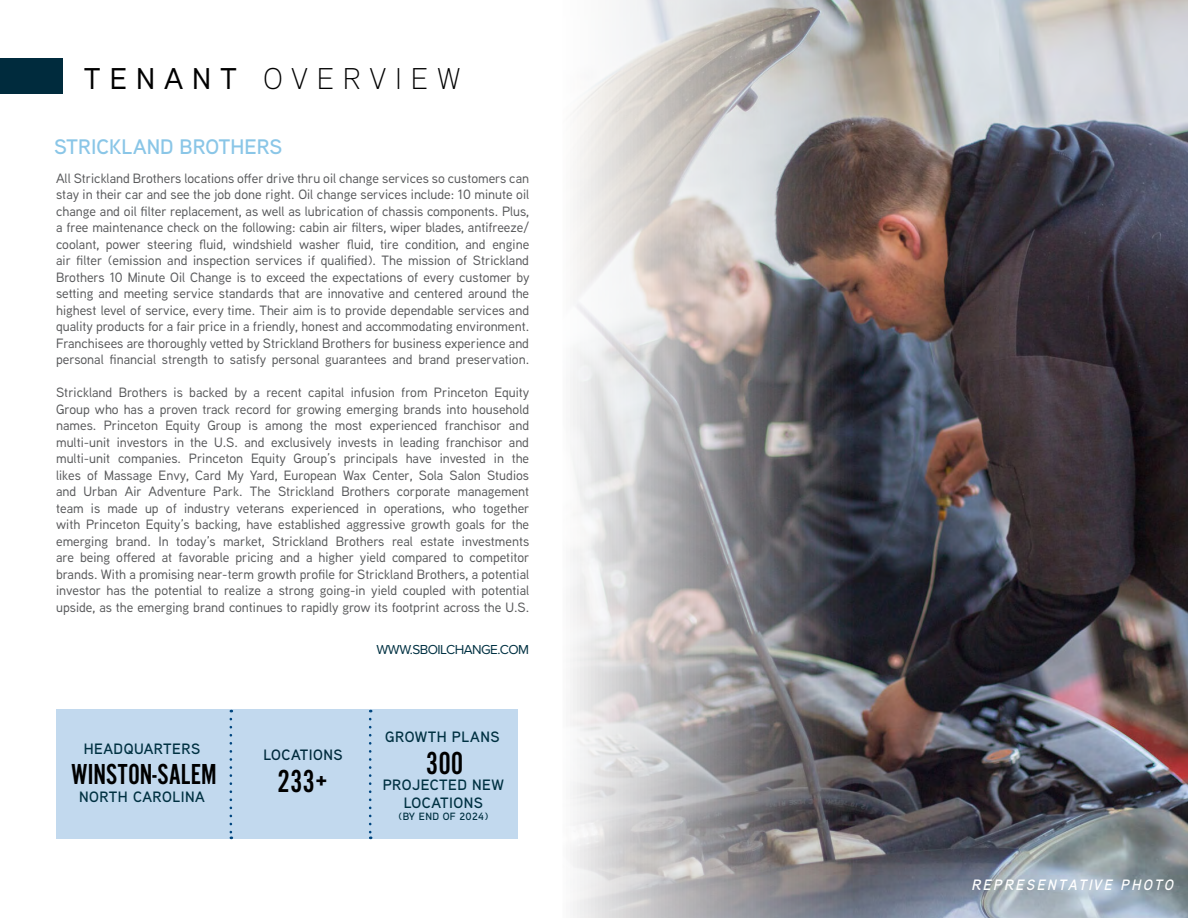
<style>
.page{position:relative;width:1188px;height:918px;background:#fff}
.page>*{position:absolute;margin:0;border:0;box-sizing:border-box;transform-origin:0 0}
.t1{font:33px "Alternate Got No 2 D";color:#000}
.t2{font:300 30px "Aaux Next";letter-spacing:.3em;color:#000}
.t3{font:30px "Alternate Got No 2 D";color:#000}
.t4{font:600 21px "Aaux Next";color:#8ac6e7}
.t5{font:600 15px/18px "Aaux Next";letter-spacing:.03em;color:#003142;text-align:center}
.t6{font:italic 600 15px "Aaux Next";letter-spacing:.15em;color:#fff}
.t7{font:600 15px "Aaux Next";letter-spacing:.03em;color:#002b3d}
.t8{font:500 13.5px/16.5px "Aaux Next";color:#58595b;text-align:justify}
.t9{font:13.5px "Proxima Nova";letter-spacing:-.04em;color:#003142}
.t10{font:600 10.5px "Aaux Next";letter-spacing:.03em;color:#003142}
.s1{font-weight:500}
.s2{font-style:normal;font-size:18.75px;color:#000}
</style>
<div class="page">
<img style="left:570px;top:0;width:618px;height:918px">
<div style="left:57px;top:710px;width:461px;height:129px;background:#c2d9ee"></div>
<svg style="left:230px;top:719px;width:2px;height:120px"></svg>
<svg style="left:369px;top:719px;width:3px;height:120px"></svg>
<div style="left:0;top:58px;width:62px;height:36px;background:#002b3d"></div>
<h2 class="t2" style="left:84px;top:59px;width:378px"><span class="s1">TENANT</span> OVERVIEW</h2>
<h3 class="t4" style="left:54px;top:132px;width:230px">STRICKLAND BROTHERS</h3>
<p class="t8" style="left:56px;top:169px;width:475px">All Strickland Brothers locations offer drive thru oil change services so customers can stay in their car and see the job done right. Oil change services include: 10 minute oil change and oil filter replacement, as well as lubrication of chassis components. Plus, a free maintenance check on the following: cabin air filters, wiper blades, antifreeze/ coolant, power steering fluid, windshield washer fluid, tire condition, and engine air filter (emission and inspection services if qualified). The mission of Strickland Brothers 10 Minute Oil Change is to exceed the expectations of every customer by setting and meeting service standards that are innovative and centered around the highest level of service, every time. Their aim is to provide dependable services and quality products for a fair price in a friendly, honest and accommodating environment.<br>Franchisees are thoroughly vetted by Strickland Brothers for business experience and personal financial strength to satisfy personal guarantees and brand preservation.</p>
<p class="t8" style="left:56px;top:384px;width:475px">Strickland Brothers is backed by a recent capital infusion from Princeton Equity Group who has a proven track record for growing emerging brands into household names. Princeton Equity Group is among the most experienced franchisor and multi-unit investors in the U.S. and exclusively invests in leading franchisor and multi-unit companies. Princeton Equity Group’s principals have invested in the likes of Massage Envy, Card My Yard, European Wax Center, Sola Salon Studios and Urban Air Adventure Park. The Strickland Brothers corporate management team is made up of industry veterans experienced in operations, who together with Princeton Equity’s backing, have established aggressive growth goals for the emerging brand. In today’s market, Strickland Brothers real estate investments are being offered at favorable pricing and a higher yield compared to competitor brands. With a promising near-term growth profile for Strickland Brothers, a potential investor has the potential to realize a strong going-in yield coupled with potential upside, as the emerging brand continues to rapidly grow its footprint across the U.S.</p>
<p class="t9" style="left:377px;top:639px;width:154px">WWW.SBOILCHANGE.COM</p>
<p class="t5" style="left:84px;top:739px;width:118px">HEADQUARTERS</p>
<h2 class="t3" style="left:71px;top:758px;width:147px">WINSTON-SALEM</h2>
<p class="t5" style="left:79px;top:787px;width:127px">NORTH CAROLINA</p>
<p class="t7" style="left:263px;top:744px;width:81px">LOCATIONS</p>
<h1 class="t1" style="left:277px;top:764px;width:52px">233+</h1>
<p class="t5" style="left:385px;top:727px;width:116px">GROWTH PLANS</p>
<h1 class="t1" style="left:426px;top:746px;width:39px">300</h1>
<p class="t5" style="left:383px;top:775px;width:123px">PROJECTED NEW<br>LOCATIONS</p>
<p class="t10" style="left:399px;top:809px;width:91px">(BY END OF 2024)</p>
<p class="t6" style="left:972px;top:874px;width:203px">REPRESENTATIVE PHOTO<span class="s2">10</span></p>
</div>
